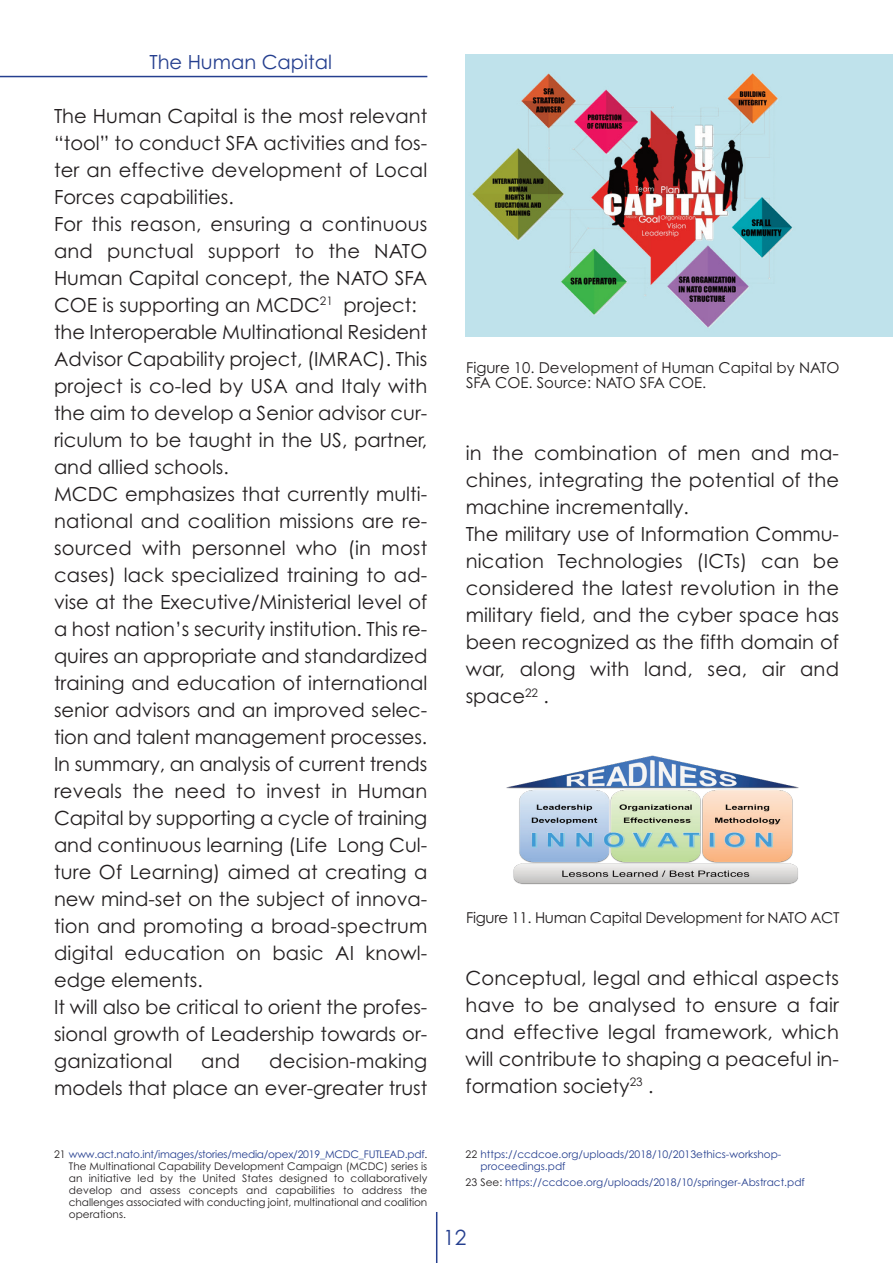
<style>
.page{position:relative;width:893px;height:1263px;background:#fff}
.page>*{position:absolute;margin:0;border:0;box-sizing:border-box;transform-origin:0 0}
.t1{font:21px "Century Gothic";color:#253f8f}
.t2{font:19.5px/27px "Century Gothic";color:#231f20}
.t3{font:19.5px "Century Gothic";color:#253f8f}
.t4{font:15px/15px "Century Gothic";color:#231f20}
.t5{font:15px "Century Gothic";letter-spacing:-.02em;color:#231f20}
.t6{font:10.5px/12px "Century Gothic";letter-spacing:-.01em;color:#231f20;text-align:justify}
.t7{font:10.5px/12px "Century Gothic";color:#253f8f}
.s1{color:#253f8f}
.s2{color:#231f20}
</style>
<div class="page">
<hr style="left:436px;top:1212px;width:1px;height:51px;background:#253f8f">
<img style="left:466px;top:54px;width:427px;height:282px">
<img style="left:506px;top:755px;width:293px;height:130px">
<hr style="left:0;top:76px;width:427px;height:1px;background:#253f8f">
<p class="t3" style="left:149px;top:50px;width:184px">The Human Capital</p>
<p class="t2" style="left:54px;top:102px;width:375px">The Human Capital is the most relevant “tool” to conduct SFA activities and fos&shy;ter an effective development of Local Forces capabilities.<br>For this reason, ensuring a continuous and punctual support to the NATO Human Capital concept, the NATO SFA COE is supporting an MCDC<sup>21</sup> project: the Interoperable Multinational Resident Advisor Capability project, (IMRAC). This project is co-led by USA and Italy with the aim to develop a Senior advisor cur&shy;riculum to be taught in the US, partner, and allied schools.<br>MCDC emphasizes that currently multi&shy;national and coalition missions are re&shy;sourced with personnel who (in most cases) lack specialized training to ad&shy;vise at the Executive/Ministerial level of a host nation’s security institution. This re&shy;quires an appropriate and standardized training and education of international senior advisors and an improved selec&shy;tion and talent management processes.<br>In summary, an analysis of current trends reveals the need to invest in Human Capital by supporting a cycle of training and continuous learning (Life Long Cul&shy;ture Of Learning) aimed at creating a new mind-set on the subject of innova&shy;tion and promoting a broad-spectrum digital education on basic AI knowl&shy;edge elements.<br>It will also be critical to orient the profes&shy;sional growth of Leadership towards or&shy;ganizational</p>
<p class="t2" style="left:54px;top:1047px;width:375px;text-align:right">decision-making<br>models that place an ever-greater trust</p>
<p class="t2" style="left:201px;top:1047px;width:40px">and</p>
<p class="t4" style="left:466px;top:360px;width:375px">Figure 10. Development of Human Capital by NATO<br>SFA COE. Source: NATO SFA COE.</p>
<p class="t2" style="left:466px;top:440px;width:375px">in the combination of men and ma&shy;chines, integrating the potential of the machine incrementally.<br>The military use of Information Commu&shy;nication Technologies (ICTs) can be considered the latest revolution in the military field, and the cyber space has been recognized as the fifth domain of war, along with land, sea, air and space<sup>22</sup> .</p>
<p class="t5" style="left:466px;top:909px;width:375px">Figure 11. Human Capital Development for NATO ACT</p>
<p class="t2" style="left:466px;top:964px;width:375px;text-align:justify">Conceptual, legal and ethical aspects have to be analysed to ensure a fair and effective legal framework, which will contribute to shaping a peaceful in&shy;formation society<sup>23</sup> .</p>
<p class="t6" style="left:69px;top:1148px;width:360px;text-indent:-15px">21 <span class="s1">www.act.nato.int/images/stories/media/opex/2019_MCDC_FUTLEAD.pdf</span>.<br>The Multinational Capability Development Campaign (MCDC) series is an initiative led by the United States designed to collaboratively develop and assess concepts and capabilities to address the challenges associated with conducting joint, multinational and coalition operations.</p>
<p class="t7" style="left:480px;top:1148px;width:302px;text-indent:-15px"><span class="s2">22</span> https://ccdcoe.org/uploads/2018/10/2013ethics-workshop&shy;proceedings.pdf</p>
<p class="t7" style="left:466px;top:1176px;width:341px"><span class="s2">23 See:</span> https://ccdcoe.org/uploads/2018/10/springer-Abstract.pdf</p>
<p class="t1" style="left:443px;top:1225px;width:25px">12</p>
</div>
